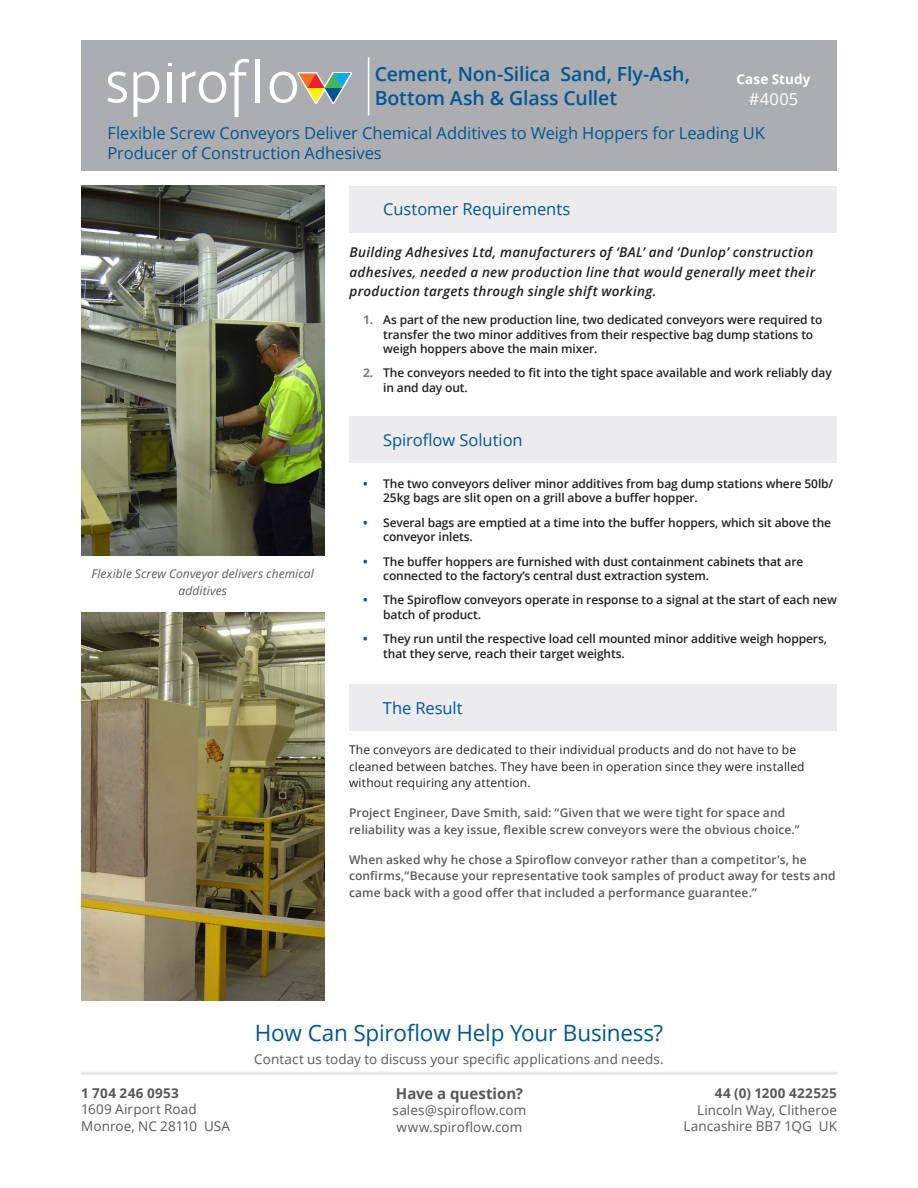
<style>
.page{position:relative;width:918px;height:1188px;background:#fff}
.page>*{position:absolute;margin:0;border:0;box-sizing:border-box;transform-origin:0 0}
.t1{font:22.5px "Open Sans";letter-spacing:-.01em;color:#005794}
.Page_Title{font:600 19.5px/23.4px "Open Sans";letter-spacing:-.01em;color:#005794}
.Page_Subtitle{font:16.5px/19.8px "Open Sans";letter-spacing:-.005em;color:#005794}
.Section_Title{font:16.5px "Open Sans";letter-spacing:-.005em;color:#005794}
.t2{font:16.5px "Open Sans";color:#fff}
.t3{font:700 15px "Open Sans";color:#57585a}
.Intro_Paragraph{font:italic 600 13.5px/19.5px "Open Sans";letter-spacing:.02em;color:#231f20}
.t4{font:13.5px "Open Sans";letter-spacing:.005em;color:#57585a}
.t5{font:700 13.5px "Open Sans";letter-spacing:.025em;color:#57585a}
.t6{font:700 13.5px "Open Sans";letter-spacing:.01em;color:#fff}
.t7{font:600 12px/14.4px "Open Sans";letter-spacing:-.01em;color:#231f20}
.Normal_Paragraph_Tex{font:600 12px/16.5px "Open Sans";letter-spacing:.01em;color:#58595b}
.Normal_Paragraph_Tex-2{font:12px/16.5px "Open Sans";letter-spacing:.01em;color:#231f20}
.Picture_Caption{font:italic 12px/16.5px "Open Sans";letter-spacing:.01em;color:#57585a;text-align:center}
.s1{font-weight:700;color:#787a7d}
.s2{font-weight:700;color:#005794}
</style>
<div class="page">
<div style="left:81px;top:40px;width:756px;height:131px;background:#acadb1"></div>
<div style="left:350px;top:186px;width:487px;height:47px;background:#ececee"></div>
<svg style="left:107px;top:72px;width:20px;height:31px"></svg>
<svg style="left:133px;top:72px;width:26px;height:45px"></svg>
<div style="left:167px;top:72px;width:5px;height:30px;background:#fff"></div>
<svg style="left:182px;top:59px;width:67px;height:58px"></svg>
<hr style="left:256px;top:59px;width:4px;height:43px;background:#fff">
<svg style="left:270px;top:72px;width:82px;height:32px"></svg>
<svg style="left:168px;top:63px;width:4px;height:3px"></svg>
<hr style="left:368px;top:57px;width:1px;height:59px;background:#fff">
<hr style="left:81px;top:1072px;width:756px;height:3px;background:#e6e7e9">
<div style="left:350px;top:416px;width:487px;height:47px;background:#ececee"></div>
<img style="left:81px;top:186px;width:243px;height:369px">
<img style="left:81px;top:612px;width:243px;height:388px">
<div style="left:349px;top:684px;width:488px;height:47px;background:#ececee"></div>
<p class="Page_Title" style="left:375px;top:62px;width:317px">Cement, Non-Silica Sand, Fly-Ash,<br>Bottom Ash &amp; Glass Cullet</p>
<p class="Page_Subtitle" style="left:107px;top:123px;width:659px">Flexible Screw Conveyors Deliver Chemical Additives to Weigh Hoppers for Leading UK<br>Producer of Construction Adhesives</p>
<p class="t6" style="left:737px;top:70px;width:75px">Case Study</p>
<p class="t2" style="left:749px;top:88px;width:51px">#4005</p>
<p class="Picture_Caption" style="left:92px;top:565px;width:224px">Flexible Screw Conveyor delivers chemical additives</p>
<p class="Section_Title" style="left:383px;top:198px;width:189px">Customer Requirements</p>
<p class="Intro_Paragraph" style="left:350px;top:242px;width:467px">Building Adhesives Ltd, manufacturers of ‘BAL’ and ‘Dunlop’ construction adhesives, needed a new production line that would generally meet their production targets through single shift working.</p>
<p class="t7" style="left:383px;top:312px;width:441px;text-indent:-20px"><span class="s1">1.</span> As part of the new production line, two dedicated conveyors were required to transfer the two minor additives from their respective bag dump stations to weigh hoppers above the main mixer.</p>
<p class="t7" style="left:383px;top:365px;width:450px;text-indent:-20px"><span class="s1">2.</span> The conveyors needed to fit into the tight space available and work reliably day in and day out.</p>
<p class="Section_Title" style="left:383px;top:429px;width:141px">Spiroflow Solution</p>
<p class="t7" style="left:383px;top:476px;width:452px;text-indent:-20px"><span class="s2">•</span> The two conveyors deliver minor additives from bag dump stations where 50lb/<br>25kg bags are slit open on a grill above a buffer hopper.</p>
<p class="t7" style="left:383px;top:515px;width:449px;text-indent:-20px"><span class="s2">•</span> Several bags are emptied at a time into the buffer hoppers, which sit above the conveyor inlets.</p>
<p class="t7" style="left:383px;top:554px;width:422px;text-indent:-20px"><span class="s2">•</span> The buffer hoppers are furnished with dust containment cabinets that are connected to the factory’s central dust extraction system.</p>
<p class="t7" style="left:383px;top:593px;width:455px;text-indent:-20px"><span class="s2">•</span> The Spiroflow conveyors operate in response to a signal at the start of each new batch of product.</p>
<p class="t7" style="left:383px;top:631px;width:445px;text-indent:-20px"><span class="s2">•</span> They run until the respective load cell mounted minor additive weigh hoppers, that they serve, reach their target weights.</p>
<p class="Section_Title" style="left:383px;top:696px;width:81px">The Result</p>
<p class="Normal_Paragraph_Tex-2" style="left:349px;top:741px;width:457px">The conveyors are dedicated to their individual products and do not have to be cleaned between batches. They have been in operation since they were installed without requiring any attention.</p>
<p class="Normal_Paragraph_Tex" style="left:349px;top:804px;width:452px">Project Engineer, Dave Smith, said: “Given that we were tight for space and reliability was a key issue, flexible screw conveyors were the obvious choice.”</p>
<p class="Normal_Paragraph_Tex" style="left:349px;top:851px;width:488px">When asked why he chose a Spiroflow conveyor rather than a competitor’s, he confirms,“Because your representative took samples of product away for tests and came back with a good offer that included a performance guarantee.”</p>
<p class="t5" style="left:81px;top:1084px;width:99px">1 704 246 0953</p>
<p class="t4" style="left:81px;top:1100px;width:117px">1609 Airport Road</p>
<p class="t4" style="left:81px;top:1117px;width:150px">Monroe, NC 28110 USA</p>
<p class="t1" style="left:255px;top:1018px;width:410px">How Can Spiroflow Help Your Business?</p>
<p class="t4" style="left:254px;top:1050px;width:411px">Contact us today to discuss your specific applications and needs.</p>
<p class="t3" style="left:396px;top:1083px;width:129px">Have a question?</p>
<p class="t4" style="left:393px;top:1101px;width:135px">sales@spiroflow.com</p>
<p class="t4" style="left:397px;top:1117px;width:127px">www.spiroflow.com</p>
<p class="t5" style="left:715px;top:1084px;width:124px">44 (0) 1200 422525</p>
<p class="t4" style="left:697px;top:1101px;width:141px">Lincoln Way, Clitheroe</p>
<p class="t4" style="left:683px;top:1117px;width:155px">Lancashire BB7 1QG UK</p>
</div>
